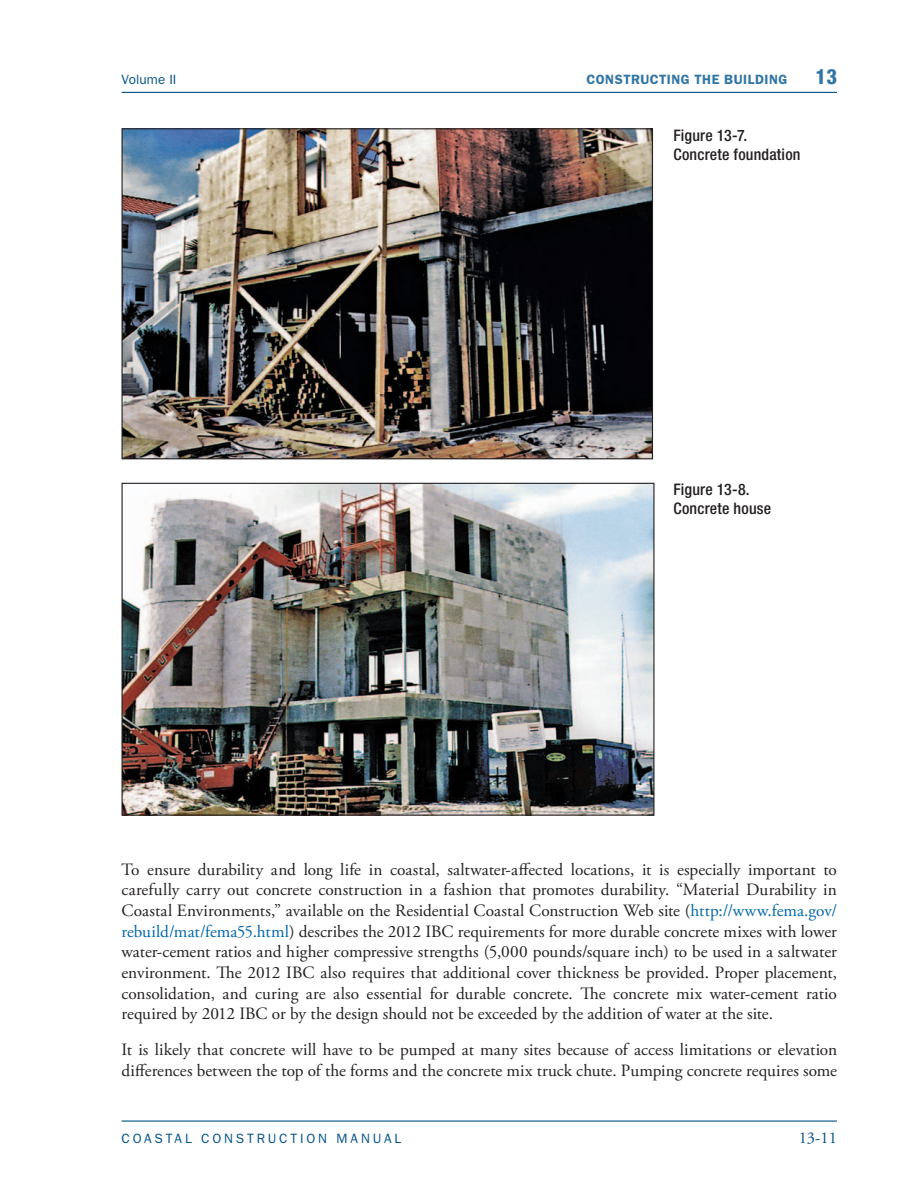
<style>
.page{position:relative;width:918px;height:1188px;background:#fff}
.page>*{position:absolute;margin:0;border:0;box-sizing:border-box;transform-origin:0 0}
.t1{font:800 condensed 21px "Helvetica Neue";color:#2f75a5}
.Body{font:17.25px/20.7px "Adobe Garamond Pro";color:#231f20;text-align:justify}
.t2{font:16.5px "Adobe Garamond Pro";color:#005187}
.Figure_Title{font:500 condensed 15.9px "Helvetica Neue";letter-spacing:.015em;color:#231f20}
.t3{font:13.5px "ITC Franklin Gothic Std";letter-spacing:.21em;color:#005187}
.t4{font:600 13.5px "ITC Franklin Gothic Std";letter-spacing:.035em;color:#2f75a5}
.t5{font:13.5px "ITC Franklin Gothic Std";letter-spacing:.005em;color:#005187}
.s1{color:#0068a8}
</style>
<div class="page">
<hr style="left:122px;top:1120px;width:715px;height:2px;background:#005187">
<hr style="left:122px;top:92px;width:715px;height:1px;background:#005187">
<img style="left:124px;top:130px;width:527px;height:327px">
<img style="left:124px;top:485px;width:529px;height:329px">
<p class="t5" style="left:122px;top:72px;width:56px">Volume II</p>
<p class="t4" style="left:586px;top:72px;width:203px">CONSTRUCTING THE BUILDING</p>
<p class="t1" style="left:815px;top:64px;width:23px">13</p>
<p class="Figure_Title" style="left:673px;top:126px;width:75px">Figure 13-7.</p>
<p class="Figure_Title" style="left:673px;top:145px;width:129px">Concrete foundation</p>
<p class="Figure_Title" style="left:673px;top:480px;width:78px">Figure 13-8.</p>
<p class="Figure_Title" style="left:673px;top:499px;width:99px">Concrete house</p>
<p class="Body" style="left:122px;top:859px;width:717px">To ensure durability and long life in coastal, saltwater-affected locations, it is especially important to carefully carry out concrete construction in a fashion that promotes durability. “Material Durability in Coastal Environments,” available on the Residential Coastal Construction Web site (<span class="s1">http://www.fema.gov/ rebuild/mat/fema55.html</span>) describes the 2012 IBC requirements for more durable concrete mixes with lower water-cement ratios and higher compressive strengths (5,000 pounds/square inch) to be used in a saltwater environment. The 2012 IBC also requires that additional cover thickness be provided. Proper placement, consolidation, and curing are also essential for durable concrete. The concrete mix water-cement ratio required by 2012 IBC or by the design should not be exceeded by the addition of water at the site.</p>
<p class="Body" style="left:122px;top:1040px;width:717px">It is likely that concrete will have to be pumped at many sites because of access limitations or elevation differences between the top of the forms and the concrete mix truck chute. Pumping concrete requires some</p>
<p class="t3" style="left:122px;top:1130px;width:281px">COASTAL CONSTRUCTION MANUAL</p>
<p class="t2" style="left:799px;top:1128px;width:40px">13-11</p>
</div>
